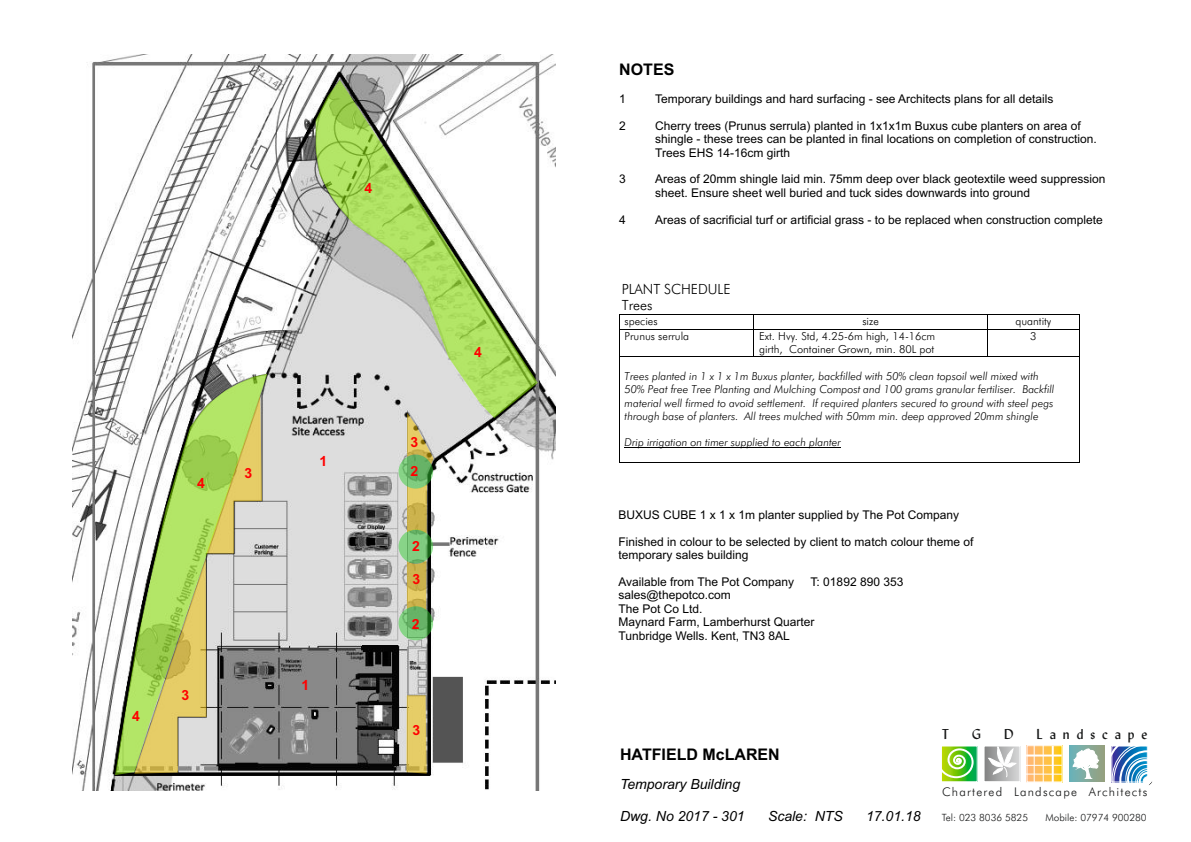
<style>
.page{position:relative;width:1191px;height:842px;background:#fff}
.page>*{position:absolute;margin:0;border:0;box-sizing:border-box;transform-origin:0 0}
.t1{font:700 16px "Arial";color:#000}
.t2{font:italic 14px "Arial";color:#000}
.t3{font:300 14px/16.8px "Futura BT";color:#000}
.t4{font:700 14px "Arial";color:#f00}
.t5{font:14px "Lydian";letter-spacing:.5em;color:#151616}
.t6{font:12px/13.4px "Arial";color:#000}
.t7{font:300 12px "Futura BT";letter-spacing:.105em;color:#151616}
.t8{font:italic 300 11px/13.2px "Futura BT";color:#000}
.t9{font:300 11px/13.2px "Futura BT";color:#000}
.t10{font:300 10px "Futura BT";color:#151616}
</style>
<div class="page">
<img style="left:73px;top:55px;width:482px;height:735px">
<div style="left:398px;top:454px;width:35px;height:35px;background:#3c3;border-radius:50%;opacity:.5"></div>
<div style="left:398px;top:529px;width:35px;height:35px;background:#3c3;border-radius:50%;opacity:.5"></div>
<div style="left:398px;top:606px;width:35px;height:34px;background:#3c3;border-radius:50%;opacity:.5"></div>
<svg style="left:406px;top:695px;width:21px;height:79px;background:#dac366"></svg>
<svg style="left:407px;top:418px;width:26px;height:219px;background:#99ac66"></svg>
<svg style="left:316px;top:80px;width:222px;height:338px"></svg>
<svg style="left:115px;top:374px;width:152px;height:401px"></svg>
<svg style="left:1069px;top:746px;width:35px;height:36px"></svg>
<svg style="left:1073px;top:749px;width:26px;height:30px"></svg>
<svg style="left:1028px;top:747px;width:32px;height:33px"></svg>
<div style="left:1026px;top:745px;width:36px;height:37px;border:1px solid #fff"></div>
<svg style="left:986px;top:748px;width:32px;height:32px"></svg>
<div style="left:984px;top:746px;width:36px;height:36px;border:1px solid #fff"></div>
<svg style="left:988px;top:746px;width:28px;height:32px"></svg>
<svg style="left:943px;top:748px;width:32px;height:32px"></svg>
<svg style="left:941px;top:747px;width:33px;height:32px"></svg>
<svg style="left:1113px;top:748px;width:32px;height:32px"></svg>
<div style="left:1143px;top:776px;width:9px;height:10px;background:#fff;border:1px solid #fff;border-radius:50%"></div>
<div style="left:1137px;top:770px;width:22px;height:24px;border:1px solid #fff;border-radius:50%"></div>
<div style="left:1131px;top:764px;width:30px;height:33px;border:1px solid #fff;border-radius:50%"></div>
<div style="left:1127px;top:759px;width:36px;height:40px;border:2px solid #fff;border-radius:50%"></div>
<div style="left:1138px;top:772px;width:18px;height:19px;border:2px solid #fff;border-radius:50%"></div>
<div style="left:1119px;top:750px;width:55px;height:61px;border:2px solid #fff;border-radius:50%"></div>
<hr style="left:1026px;top:754px;width:35px;height:2px;background:#fff">
<hr style="left:1051px;top:746px;width:2px;height:37px;background:#fff">
<hr style="left:1025px;top:765px;width:36px;height:1px;background:#fff">
<hr style="left:1025px;top:774px;width:37px;height:1px;background:#fff">
<hr style="left:1033px;top:745px;width:1px;height:38px;background:#fff">
<hr style="left:1042px;top:745px;width:1px;height:38px;background:#fff">
<div style="left:1125px;top:757px;width:38px;height:42px;border:1px solid #fff;border-radius:50%"></div>
<div style="left:1135px;top:768px;width:24px;height:26px;border:1px solid #fff;border-radius:50%"></div>
<div style="left:1105px;top:734px;width:75px;height:83px;border:2px solid #fff;border-radius:50%"></div>
<hr style="left:619px;top:314px;width:134px;height:1px;background:#000">
<hr style="left:754px;top:314px;width:233px;height:1px;background:#000">
<hr style="left:987px;top:314px;width:92px;height:1px;background:#000">
<hr style="left:619px;top:329px;width:134px;height:1px;background:#000">
<hr style="left:754px;top:329px;width:233px;height:1px;background:#000">
<hr style="left:987px;top:329px;width:92px;height:1px;background:#000">
<hr style="left:624px;top:447px;width:216px;height:1px;background:#000">
<svg style="left:619px;top:315px;width:1px;height:41px"></svg>
<hr style="left:619px;top:356px;width:134px;height:1px;background:#000">
<svg style="left:753px;top:314px;width:1px;height:43px"></svg>
<hr style="left:754px;top:356px;width:233px;height:1px;background:#000">
<svg style="left:987px;top:315px;width:1px;height:41px"></svg>
<hr style="left:987px;top:356px;width:92px;height:1px;background:#000">
<svg style="left:1079px;top:314px;width:1px;height:42px"></svg>
<hr style="left:619px;top:356px;width:1px;height:106px;background:#000">
<hr style="left:619px;top:462px;width:460px;height:1px;background:#000">
<hr style="left:1079px;top:356px;width:1px;height:106px;background:#000">
<p class="t4" style="left:364px;top:183px;width:9px">4</p>
<p class="t4" style="left:197px;top:478px;width:9px">4</p>
<p class="t4" style="left:244px;top:467px;width:9px">3</p>
<p class="t4" style="left:319px;top:456px;width:9px">1</p>
<p class="t4" style="left:132px;top:711px;width:9px">4</p>
<p class="t4" style="left:181px;top:689px;width:9px">3</p>
<p class="t4" style="left:301px;top:680px;width:9px">1</p>
<p class="t4" style="left:410px;top:437px;width:9px">3</p>
<p class="t4" style="left:410px;top:466px;width:9px">2</p>
<p class="t4" style="left:412px;top:541px;width:9px">2</p>
<p class="t4" style="left:412px;top:574px;width:9px">3</p>
<p class="t4" style="left:412px;top:619px;width:9px">2</p>
<p class="t4" style="left:412px;top:725px;width:9px">3</p>
<p class="t4" style="left:474px;top:347px;width:9px">4</p>
<h1 class="t1" style="left:619px;top:64px;width:57px">NOTES</h1>
<p class="t6" style="left:619px;top:93px;width:8px">1</p>
<p class="t6" style="left:655px;top:93px;width:400px">Temporary buildings and hard surfacing - see Architects plans for all details</p>
<p class="t6" style="left:619px;top:120px;width:8px">2</p>
<p class="t6" style="left:655px;top:120px;width:443px">Cherry trees (Prunus serrula) planted in 1x1x1m Buxus cube planters on area of shingle - these trees can be planted in final locations on completion of construction.<br>Trees EHS 14-16cm girth</p>
<p class="t6" style="left:619px;top:174px;width:8px">3</p>
<p class="t6" style="left:655px;top:174px;width:452px">Areas of 20mm shingle laid min. 75mm deep over black geotextile weed suppression sheet. Ensure sheet well buried and tuck sides downwards into ground</p>
<p class="t6" style="left:619px;top:214px;width:8px">4</p>
<p class="t6" style="left:655px;top:214px;width:449px">Areas of sacrificial turf or artificial grass - to be replaced when construction complete</p>
<p class="t3" style="left:622px;top:281px;width:110px">PLANT SCHEDULE<br>Trees</p>
<p class="t9" style="left:624px;top:315px;width:34px">species</p>
<p class="t9" style="left:862px;top:315px;width:18px">size</p>
<p class="t9" style="left:1015px;top:315px;width:37px">quantity</p>
<p class="t9" style="left:624px;top:331px;width:66px">Prunus serrula</p>
<p class="t9" style="left:759px;top:331px;width:178px">Ext. Hvy. Std, 4.25-6m high, 14-16cm girth, Container Grown, min. 80L pot</p>
<p class="t9" style="left:1030px;top:331px;width:8px">3</p>
<p class="t8" style="left:624px;top:371px;width:431px">Trees planted in 1 x 1 x 1m Buxus planter, backfilled with 50% clean topsoil well mixed with 50% Peat free Tree Planting and Mulching Compost and 100 grams granular fertiliser. Backfill material well firmed to avoid settlement. If required planters secured to ground with steel pegs through base of planters. All trees mulched with 50mm min. deep approved 20mm shingle</p>
<p class="t8" style="left:624px;top:436px;width:218px">Drip irrigation on timer supplied to each planter</p>
<p class="t6" style="left:618px;top:509px;width:342px">BUXUS CUBE 1 x 1 x 1m planter supplied by The Pot Company</p>
<p class="t6" style="left:618px;top:536px;width:356px">Finished in colour to be selected by client to match colour theme of temporary sales building</p>
<p class="t6" style="left:618px;top:576px;width:177px">Available from The Pot Company</p>
<p class="t6" style="left:810px;top:576px;width:94px">T: 01892 890 353</p>
<p class="t6" style="left:618px;top:589px;width:198px">sales@thepotco.com<br>The Pot Co Ltd.<br>Maynard Farm, Lamberhurst Quarter<br>Tunbridge Wells. Kent, TN3 8AL</p>
<h1 class="t1" style="left:620px;top:748px;width:161px">HATFIELD McLAREN</h1>
<p class="t2" style="left:620px;top:779px;width:122px">Temporary Building</p>
<p class="t2" style="left:620px;top:810px;width:126px">Dwg. No 2017 - 301</p>
<p class="t2" style="left:768px;top:810px;width:76px">Scale: NTS</p>
<p class="t2" style="left:866px;top:810px;width:56px">17.01.18</p>
<p class="t5" style="left:942px;top:728px;width:9px">T</p>
<p class="t5" style="left:972px;top:728px;width:10px">G</p>
<p class="t5" style="left:1004px;top:728px;width:11px">D</p>
<p class="t5" style="left:1036px;top:728px;width:112px">Landscape</p>
<p class="t7" style="left:942px;top:787px;width:207px">Chartered Landscape Architects</p>
<p class="t10" style="left:942px;top:813px;width:88px">Tel: 023 8036 5825</p>
<p class="t10" style="left:1045px;top:813px;width:103px">Mobile: 07974 900280</p>
</div>
